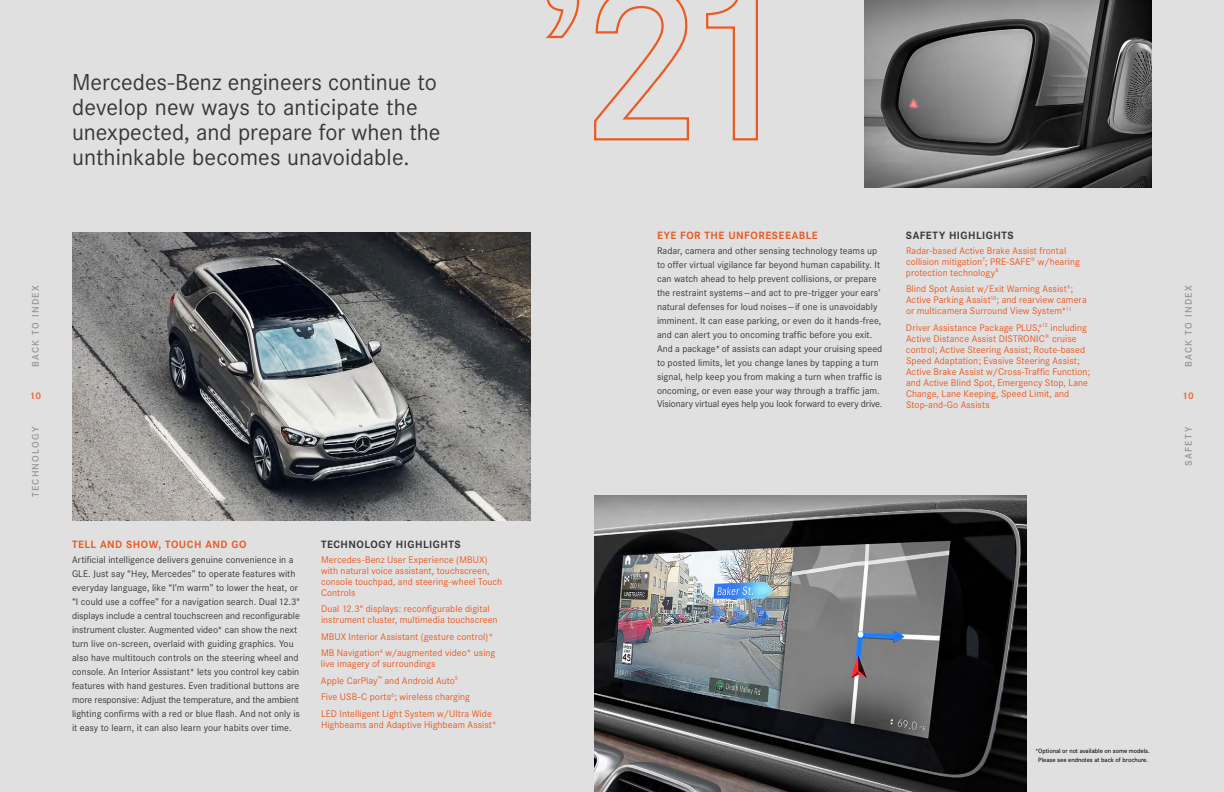
<style>
.page{position:relative;width:1224px;height:792px;background:#e0e0e0}
.page>*{position:absolute;margin:0;border:0;box-sizing:border-box;transform-origin:0 0}
.t1{font:24px/25px "Corporate S";color:#383839}
.t2{font:700 11px "Corporate S";letter-spacing:.045em;color:#eb5a23}
.t3{font:700 11px "Corporate S";letter-spacing:.045em;color:#383839}
.t4{font:10px/14px "Corporate S";color:#383839}
.t5{font:10px/11px "Corporate S";letter-spacing:.005em;color:#eb5a23}
.t6{font:600 10px "Corporate S";letter-spacing:.125em;color:#939598}
.t7{font:700 10px "Corporate S";color:#ed6735}
.t8{font:500 6.5px/9px "Corporate S";color:#000;text-align:center}
</style>
<div class="page">
<img style="left:594px;top:495px;width:433px;height:297px">
<img style="left:864px;top:0;width:288px;height:187px">
<img style="left:72px;top:232px;width:459px;height:288px">
<svg style="left:594px;top:0;width:164px;height:141px"></svg>
<svg style="left:546px;top:0;width:34px;height:39px"></svg>
<h1 class="t1" style="left:72px;top:70px;width:370px">Mercedes-Benz engineers continue to develop new ways to anticipate the unexpected, and prepare for when the unthinkable becomes unavoidable.</h1>
<p class="t2" style="left:657px;top:229px;width:162px">EYE FOR THE UNFORESEEABLE</p>
<p class="t3" style="left:906px;top:229px;width:109px">SAFETY HIGHLIGHTS</p>
<p class="t5" style="left:906px;top:245px;width:175px">Radar-based Active Brake Assist frontal collision mitigation<sup>7</sup>; PRE‑SAFE<sup>®</sup> w/hearing protection technology<sup>8</sup></p>
<p class="t5" style="left:906px;top:283px;width:182px">Blind Spot Assist w/Exit Warning Assist<sup>9</sup>;<br>Active Parking Assist<sup>10</sup>; and rearview camera or multicamera Surround View System*<sup>11</sup></p>
<p class="t5" style="left:906px;top:322px;width:186px">Driver Assistance Package PLUS,*<sup>12</sup> including Active Distance Assist DISTRONIC<sup>®</sup> cruise control; Active Steering Assist; Route‑based Speed Adaptation; Evasive Steering Assist; Active Brake Assist w/Cross-Traffic Function; and Active Blind Spot, Emergency Stop, Lane Change, Lane Keeping, Speed Limit, and Stop-and-Go Assists</p>
<p class="t4" style="left:657px;top:243px;width:227px">Radar, camera and other sensing technology teams up to offer virtual vigilance far beyond human capability. It can watch ahead to help prevent collisions, or prepare the restraint systems—and act to pre-trigger your ears’ natural defenses for loud noises—if one is unavoidably imminent. It can ease parking, or even do it hands-free, and can alert you to oncoming traffic before you exit.<br>And a package* of assists can adapt your cruising speed to posted limits, let you change lanes by tapping a turn signal, help keep you from making a turn when traffic is oncoming, or even ease your way through a traffic jam.<br>Visionary virtual eyes help you look forward to every drive.</p>
<p class="t6" style="left:29px;top:367px;width:83px;rotate:-90deg">BACK TO INDEX</p>
<p class="t6" style="left:1182px;top:367px;width:83px;rotate:-90deg">BACK TO INDEX</p>
<p class="t7" style="left:29px;top:390px;width:13px">10</p>
<p class="t6" style="left:29px;top:497px;width:72px;rotate:-90deg">TECHNOLOGY</p>
<p class="t7" style="left:1182px;top:390px;width:13px">10</p>
<p class="t6" style="left:1182px;top:466px;width:40px;rotate:-90deg">SAFETY</p>
<p class="t2" style="left:72px;top:538px;width:176px">TELL AND SHOW, TOUCH AND GO</p>
<p class="t4" style="left:72px;top:552px;width:230px">Artificial intelligence delivers genuine convenience in a GLE. Just say “Hey, Mercedes” to operate features with everyday language, like “I’m warm” to lower the heat, or “I could use a coffee” for a navigation search. Dual 12.3" displays include a central touchscreen and reconfigurable instrument cluster. Augmented video* can show the next turn live on-screen, overlaid with guiding graphics. You also have multitouch controls on the steering wheel and console. An Interior Assistant* lets you control key cabin features with hand gestures. Even traditional buttons are more responsive: Adjust the temperature, and the ambient lighting confirms with a red or blue flash. And not only is it easy to learn, it can also learn your habits over time.</p>
<p class="t3" style="left:321px;top:538px;width:141px">TECHNOLOGY HIGHLIGHTS</p>
<p class="t5" style="left:321px;top:554px;width:183px">Mercedes-Benz User Experience (MBUX) with natural voice assistant, touchscreen, console touchpad, and steering‑wheel Touch Controls</p>
<p class="t5" style="left:321px;top:603px;width:178px">Dual 12.3" displays: reconfigurable digital instrument cluster, multimedia touchscreen</p>
<p class="t5" style="left:321px;top:628px;width:176px;line-height:16.5px">MBUX Interior Assistant (gesture control)*<br>MB Navigation<sup>4</sup> w/augmented video* using</p>
<p class="t5" style="left:321px;top:656px;width:172px;line-height:16.5px">live imagery of surroundings<br>Apple CarPlay<sup>™</sup> and Android Auto<sup>5<br></sup>Five USB‑C ports<sup>6</sup>; wireless charging<br>LED Intelligent Light System w/Ultra Wide</p>
<p class="t5" style="left:321px;top:719px;width:177px">Highbeams and Adaptive Highbeam Assist*</p>
<p class="t8" style="left:1035px;top:746px;width:116px">*Optional or not available on some models.<br>Please see endnotes at back of brochure.</p>
</div>
